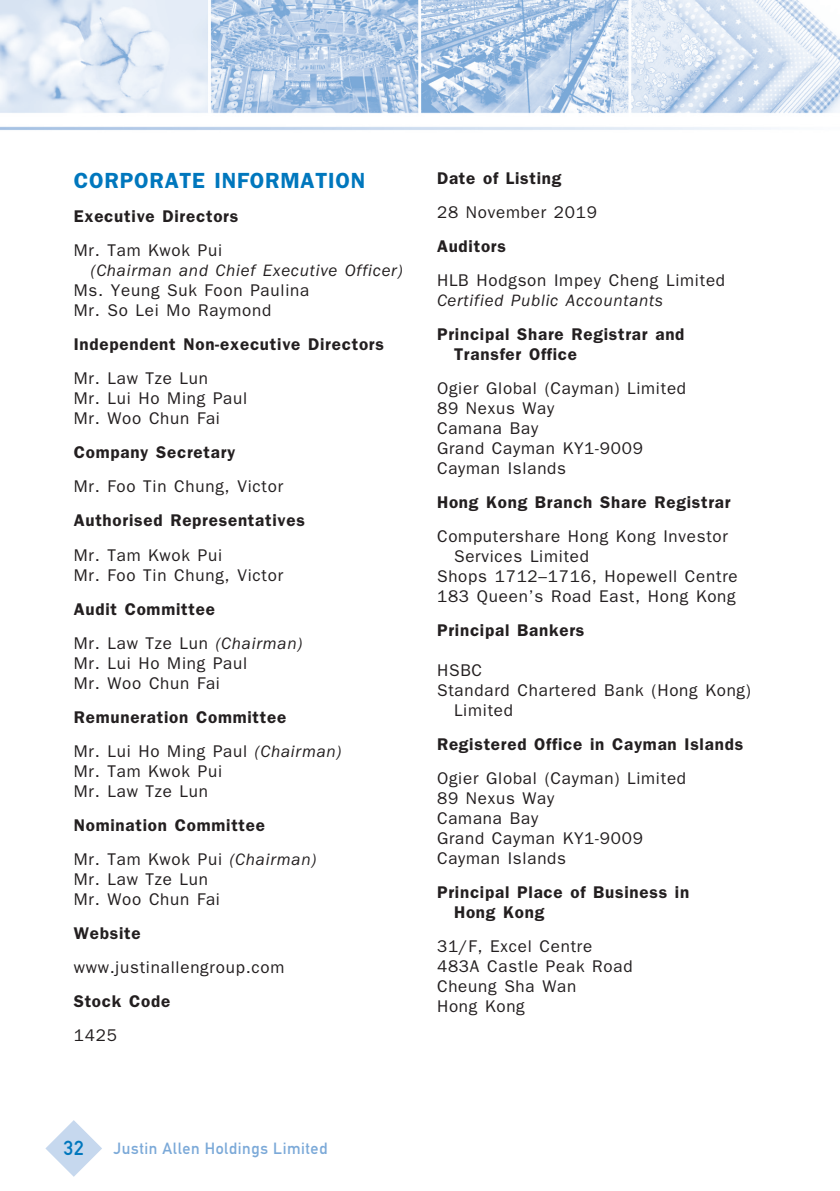
<style>
.page{position:relative;width:840px;height:1191px;background:#fff}
.page>*{position:absolute;margin:0;border:0;box-sizing:border-box;transform-origin:0 0}
.t1{font:600 22px "ITC Franklin Gothic Std";letter-spacing:.035em;color:#0077bd}
.t2{font:20px "DIN Mittelschrift Std";color:#0077bd}
.t3{font:17px/20px "ITC Franklin Gothic Std";letter-spacing:.045em;color:#231f20}
.t4{font:600 17px/34px "ITC Franklin Gothic Std";letter-spacing:.045em;color:#231f20}
.t5{font:italic 17px "ITC Franklin Gothic Std";letter-spacing:.045em;color:#231f20}
.t6{font:16px "DIN Mittelschrift Std";letter-spacing:.035em;color:#7ba9d8}
.s1{font-weight:400}
.s2{font-weight:400;font-style:italic}
</style>
<div class="page">
<img style="left:0;top:0;width:840px;height:1177px">
<svg style="left:45px;top:1120px;width:57px;height:56px"></svg>
<p class="t1" style="left:74px;top:168px;width:293px">CORPORATE INFORMATION</p>
<p class="t4" style="left:74px;top:200px;width:166px">Executive Directors</p>
<p class="t3" style="left:74px;top:241px;width:150px">Mr. Tam Kwok Pui</p>
<p class="t5" style="left:91px;top:261px;width:313px">(Chairman and Chief Executive Officer)</p>
<p class="t3" style="left:74px;top:281px;width:237px">Ms. Yeung Suk Foon Paulina<br>Mr. So Lei Mo Raymond</p>
<p class="t4" style="left:74px;top:328px;width:311px">Independent Non-executive Directors</p>
<p class="t3" style="left:74px;top:369px;width:175px">Mr. Law Tze Lun<br>Mr. Lui Ho Ming Paul<br>Mr. Woo Chun Fai</p>
<p class="t4" style="left:74px;top:435px;width:163px">Company Secretary</p>
<p class="t3" style="left:74px;top:477px;width:211px">Mr. Foo Tin Chung, Victor</p>
<p class="t4" style="left:74px;top:503px;width:232px">Authorised Representatives</p>
<p class="t3" style="left:74px;top:545px;width:211px">Mr. Tam Kwok Pui<br>Mr. Foo Tin Chung, Victor</p>
<p class="t4" style="left:74px;top:591px;width:230px">Audit Committee<br><span class="s1">Mr. Law Tze Lun</span> <span class="s2">(Chairman)</span></p>
<p class="t3" style="left:74px;top:653px;width:175px">Mr. Lui Ho Ming Paul<br>Mr. Woo Chun Fai</p>
<p class="t4" style="left:74px;top:699px;width:269px">Remuneration Committee<br><span class="s1">Mr. Lui Ho Ming Paul</span> <span class="s2">(Chairman)</span></p>
<p class="t3" style="left:74px;top:761px;width:150px">Mr. Tam Kwok Pui<br>Mr. Law Tze Lun</p>
<p class="t4" style="left:74px;top:807px;width:244px">Nomination Committee<br><span class="s1">Mr. Tam Kwok Pui</span> <span class="s2">(Chairman)</span></p>
<p class="t3" style="left:74px;top:869px;width:148px">Mr. Law Tze Lun<br>Mr. Woo Chun Fai</p>
<p class="t4" style="left:74px;top:915px;width:68px">Website</p>
<p class="t3" style="left:74px;top:957px;width:212px">www.justinallengroup.com</p>
<p class="t4" style="left:74px;top:983px;width:98px">Stock Code</p>
<p class="t3" style="left:74px;top:1025px;width:45px">1425</p>
<p class="t4" style="left:437px;top:161px;width:126px">Date of Listing</p>
<p class="t3" style="left:437px;top:202px;width:161px">28 November 2019</p>
<p class="t4" style="left:437px;top:229px;width:70px">Auditors</p>
<p class="t3" style="left:437px;top:270px;width:289px">HLB Hodgson Impey Cheng Limited</p>
<p class="t5" style="left:437px;top:291px;width:227px">Certified Public Accountants</p>
<p class="t4" style="left:454px;top:324px;width:232px;line-height:20px;text-indent:-17px">Principal Share Registrar and<br>Transfer Office</p>
<p class="t3" style="left:437px;top:378px;width:250px">Ogier Global (Cayman) Limited<br>89 Nexus Way<br>Camana Bay<br>Grand Cayman KY1-9009<br>Cayman Islands</p>
<p class="t4" style="left:437px;top:485px;width:295px">Hong Kong Branch Share Registrar</p>
<p class="t3" style="left:437px;top:526px;width:292px">Computershare Hong Kong Investor</p>
<p class="t3" style="left:454px;top:546px;width:136px">Services Limited</p>
<p class="t3" style="left:437px;top:566px;width:302px">Shops 1712–1716, Hopewell Centre</p>
<p class="t3" style="left:437px;top:586px;width:300px">183 Queen’s Road East, Hong Kong</p>
<p class="t4" style="left:437px;top:613px;width:149px">Principal Bankers</p>
<p class="t3" style="left:437px;top:660px;width:47px">HSBC</p>
<p class="t3" style="left:437px;top:680px;width:315px">Standard Chartered Bank (Hong Kong)</p>
<p class="t3" style="left:454px;top:700px;width:60px">Limited</p>
<p class="t4" style="left:437px;top:727px;width:307px">Registered Office in Cayman Islands</p>
<p class="t3" style="left:437px;top:768px;width:250px">Ogier Global (Cayman) Limited<br>89 Nexus Way<br>Camana Bay<br>Grand Cayman KY1-9009<br>Cayman Islands</p>
<p class="t4" style="left:454px;top:882px;width:237px;line-height:20px;text-indent:-17px">Principal Place of Business in<br>Hong Kong</p>
<p class="t3" style="left:437px;top:936px;width:197px">31/F, Excel Centre<br>483A Castle Peak Road<br>Cheung Sha Wan<br>Hong Kong</p>
<p class="t2" style="left:64px;top:1136px;width:21px">32</p>
<p class="t6" style="left:113px;top:1138px;width:215px">Justin Allen Holdings Limited</p>
</div>
